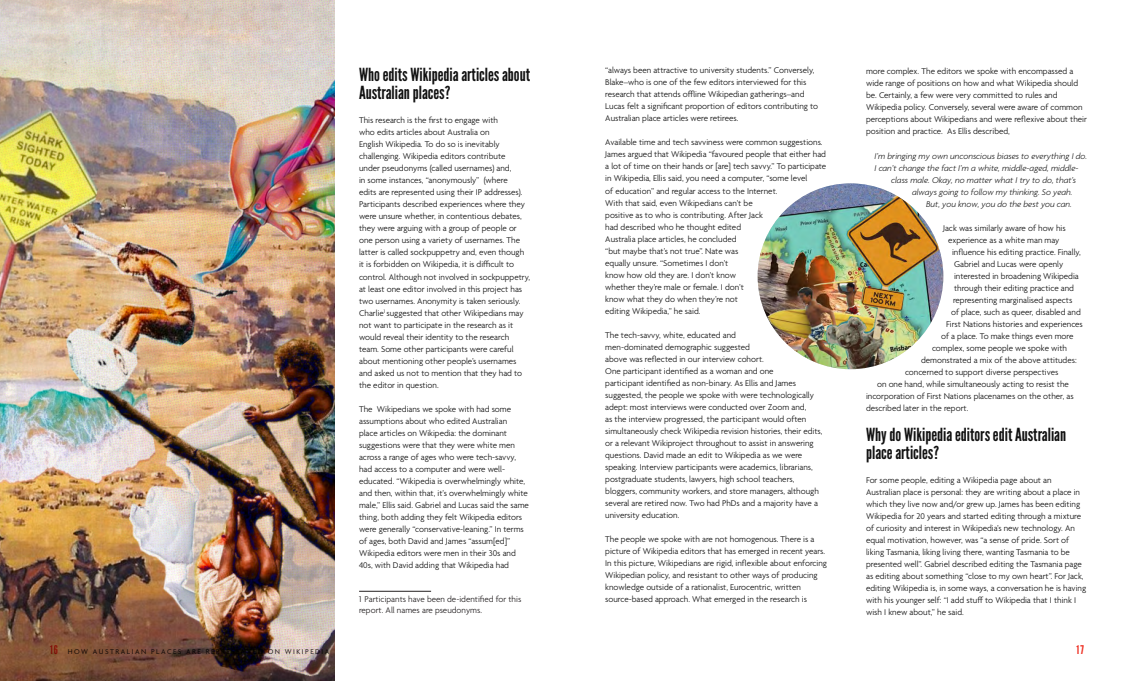
<style>
.page{position:relative;width:1134px;height:681px;background:#fff}
.page>*{position:absolute;margin:0;border:0;box-sizing:border-box;transform-origin:0 0}
.t1{font:18px/18px "League Gothic";color:#111}
.t2{font:12px "League Gothic";color:#ee3124}
.t3{font:300 9px/12px "Agenda";color:#111}
.t4{font:italic 300 9px "Agenda";color:#111}
.t5{font:300 9px/10.8px "Agenda";color:#231f20}
.t6{font:7.5px "Agenda";letter-spacing:.2em;color:#231f20}
.s1{font-family:"League Gothic";font-size:12px;color:#ee3124}
</style>
<div class="page">
<hr style="left:359px;top:590px;width:72px;height:1px;background:#231f20">
<img style="left:0;top:0;width:334px;height:680px">
<img style="left:758px;top:183px;width:185px;height:186px;border-radius:93px">
<h1 class="t1" style="left:359px;top:66px;width:173px">Who edits Wikipedia articles about<br>Australian places?</h1>
<p class="t3" style="left:359px;top:115px;width:173px">This research is the first to engage with<br>who edits articles about Australia on<br>English Wikipedia. To do so is inevitably challenging. Wikipedia editors contribute<br>under pseudonyms (called usernames) and,<br>in some instances, “anonymously” (where<br>edits are represented using their IP addresses).<br>Participants described experiences where they were unsure whether, in contentious debates, they were arguing with a group of people or one person using a variety of usernames. The latter is called sockpuppetry and, even though it is forbidden on Wikipedia, it is difficult to control. Although not involved in sockpuppetry, at least one editor involved in this project has two usernames. Anonymity is taken seriously.<br>Charlie<sup>1</sup> suggested that other Wikipedians may not want to participate in the research as it would reveal their identity to the research team. Some other participants were careful about mentioning other people’s usernames and asked us not to mention that they had to the editor in question.</p>
<p class="t3" style="left:359px;top:403px;width:171px">The Wikipedians we spoke with had some assumptions about who edited Australian<br>place articles on Wikipedia: the dominant suggestions were that they were white men across a range of ages who were tech-savvy, had access to a computer and were well&shy;educated. “Wikipedia is overwhelmingly white, and then, within that, it’s overwhelmingly white male,” Ellis said. Gabriel and Lucas said the same thing, both adding they felt Wikipedia editors were generally “conservative-leaning.” In terms of ages, both David and James “assum[ed]” Wikipedia editors were men in their 30s and 40s, with David adding that Wikipedia had</p>
<p class="t5" style="left:359px;top:594px;width:164px">1 Participants have been de-identified for this report. All names are pseudonyms.</p>
<p class="t3" style="left:605px;top:65px;width:214px">“always been attractive to university students.” Conversely, Blake–who is one of the few editors interviewed for this research that attends offline Wikipedian gatherings–and Lucas felt a significant proportion of editors contributing to Australian place articles were retirees.</p>
<p class="t3" style="left:605px;top:137px;width:223px">Available time and tech savviness were common suggestions.<br>James argued that Wikipedia “favoured people that either had a lot of time on their hands or [are] tech savvy.” To participate in Wikipedia, Ellis said, you need a computer, “some level<br>of education” and regular access to the Internet.<br>With that said, even Wikipedians can’t be<br>positive as to who is contributing. After Jack<br>had described who he thought edited<br>Australia place articles, he concluded<br>“but maybe that’s not true”. Nate was<br>equally unsure. “Sometimes I don’t<br>know how old they are. I don’t know<br>whether they’re male or female. I don’t<br>know what they do when they’re not<br>editing Wikipedia,” he said.</p>
<p class="t3" style="left:605px;top:329px;width:219px">The tech-savvy, white, educated and<br>men-dominated demographic suggested<br>above was reflected in our interview cohort.<br>One participant identified as a woman and one<br>participant identified as non-binary. As Ellis and James suggested, the people we spoke with were technologically adept: most interviews were conducted over Zoom and,<br>as the interview progressed, the participant would often simultaneously check Wikipedia revision histories, their edits, or a relevant Wikiproject throughout to assist in answering questions. David made an edit to Wikipedia as we were speaking. Interview participants were academics, librarians, postgraduate students, lawyers, high school teachers, bloggers, community workers, and store managers, although several are retired now. Two had PhDs and a majority have a university education.</p>
<p class="t3" style="left:605px;top:533px;width:223px">The people we spoke with are not homogenous. There is a picture of Wikipedia editors that has emerged in recent years.<br>In this picture, Wikipedians are rigid, inflexible about enforcing Wikipedian policy, and resistant to other ways of producing knowledge outside of a rationalist, Eurocentric, written source-based approach. What emerged in the research is</p>
<p class="t3" style="left:866px;top:66px;width:222px">more complex. The editors we spoke with encompassed a wide range of positions on how and what Wikipedia should be. Certainly, a few were very committed to rules and Wikipedia policy. Conversely, several were aware of common perceptions about Wikipedians and were reflexive about their position and practice. As Ellis described,</p>
<p class="t4" style="left:874px;top:150px;width:214px">I’m bringing my own unconscious biases to everything I do.</p>
<p class="t4" style="left:874px;top:162px;width:206px">I can’t change the fact I’m a white, middle-aged, middle-</p>
<p class="t4" style="left:891px;top:174px;width:187px">class male. Okay, no matter what I try to do, that’s</p>
<p class="t4" style="left:912px;top:186px;width:162px">always going to follow my thinking. So yeah.</p>
<p class="t4" style="left:926px;top:198px;width:147px">But, you know, you do the best you can.</p>
<p class="t3" style="left:943px;top:222px;width:124px">Jack was similarly aware of how his</p>
<p class="t3" style="left:948px;top:234px;width:113px">experience as a white man may</p>
<p class="t3" style="left:952px;top:246px;width:130px">influence his editing practice. Finally,</p>
<p class="t3" style="left:954px;top:258px;width:111px">Gabriel and Lucas were openly</p>
<p class="t3" style="left:954px;top:270px;width:126px">interested in broadening Wikipedia</p>
<p class="t3" style="left:954px;top:282px;width:121px">through their editing practice and</p>
<p class="t3" style="left:953px;top:294px;width:121px">representing marginalised aspects</p>
<p class="t3" style="left:951px;top:306px;width:131px">of place, such as queer, disabled and</p>
<p class="t3" style="left:946px;top:318px;width:138px">First Nations histories and experiences</p>
<p class="t3" style="left:941px;top:330px;width:134px">of a place. To make things even more</p>
<p class="t3" style="left:932px;top:342px;width:136px">complex, some people we spoke with</p>
<p class="t3" style="left:921px;top:354px;width:157px">demonstrated a mix of the above attitudes:</p>
<p class="t3" style="left:905px;top:366px;width:155px">concerned to support diverse perspectives</p>
<p class="t3" style="left:877px;top:378px;width:193px">on one hand, while simultaneously acting to resist the</p>
<p class="t3" style="left:866px;top:390px;width:209px">incorporation of First Nations placenames on the other, as</p>
<p class="t3" style="left:866px;top:402px;width:104px">described later in the report.</p>
<h1 class="t1" style="left:866px;top:425px;width:201px">Why do Wikipedia editors edit Australian place articles?</h1>
<p class="t3" style="left:866px;top:474px;width:222px">For some people, editing a Wikipedia page about an Australian place is personal: they are writing about a place in which they live now and/or grew up. James has been editing Wikipedia for 20 years and started editing through a mixture of curiosity and interest in Wikipedia’s new technology. An equal motivation, however, was “a sense of pride. Sort of liking Tasmania, liking living there, wanting Tasmania to be presented well”. Gabriel described editing the Tasmania page as editing about something “close to my own heart”. For Jack, editing Wikipedia is, in some ways, a conversation he is having with his younger self: “I add stuff to Wikipedia that I think I wish I knew about,” he said.</p>
<p class="t6" style="left:50px;top:647px;width:281px"><span class="s1">16</span> HOW AUSTRALIAN PLACES ARE REPRESENTED ON WIKIPEDIA</p>
<h2 class="t2" style="left:1076px;top:641px;width:9px">17</h2>
</div>
